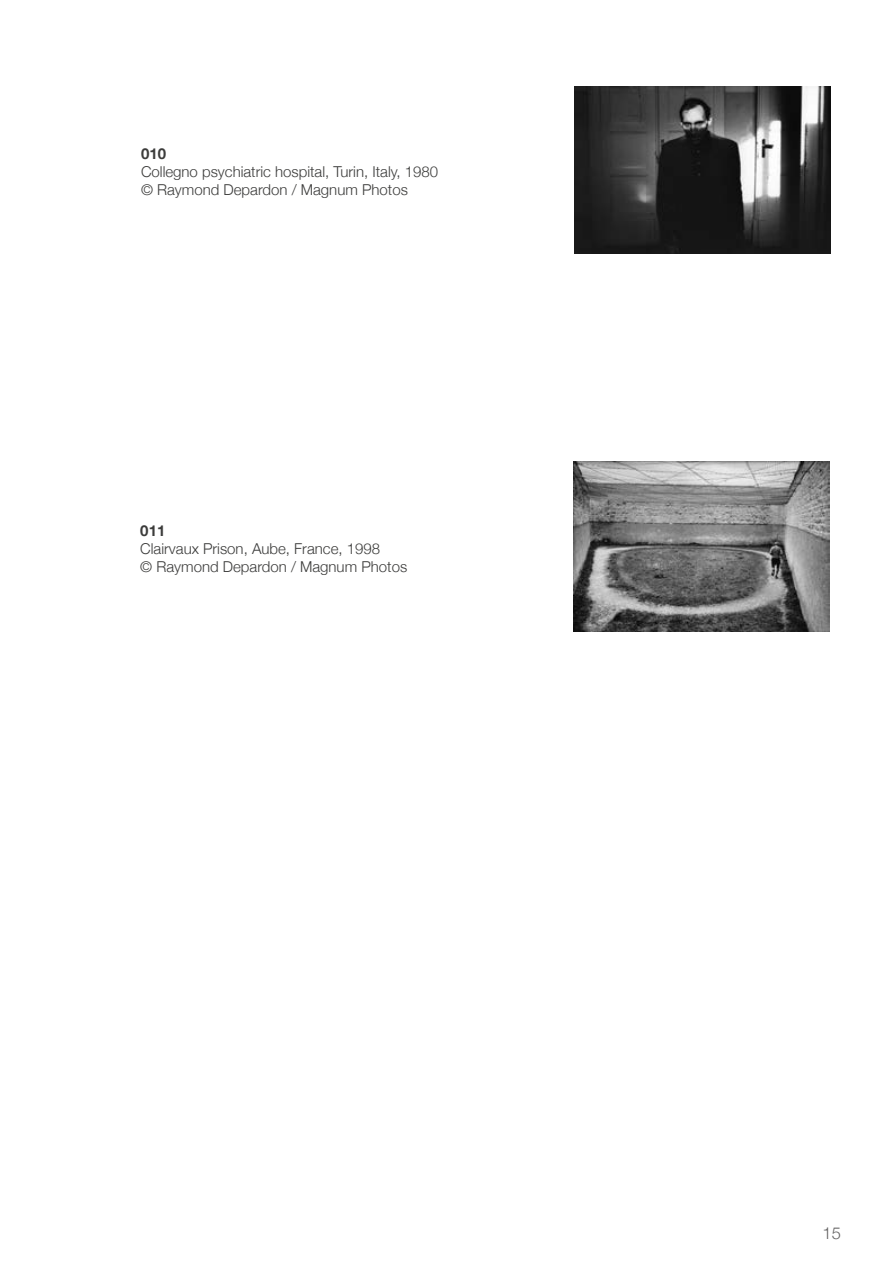
<style>
.page{position:relative;width:893px;height:1263px;background:#fff}
.page>*{position:absolute;margin:0;border:0;box-sizing:border-box;transform-origin:0 0}
.t1{font:300 16.5px "Helvetica Neue";color:#646363}
.t2{font:300 15px/18px "Helvetica Neue";color:#3c3c3b}
.t3{font:700 15px "Helvetica Neue";color:#3c3c3b}
</style>
<div class="page">
<img style="left:573px;top:461px;width:256px;height:170px">
<img style="left:575px;top:87px;width:255px;height:167px">
<p class="t3" style="left:141px;top:142px;width:27px">010</p>
<p class="t2" style="left:141px;top:162px;width:299px">Collegno psychiatric hospital, Turin, Italy, 1980 © Raymond Depardon / Magnum Photos</p>
<p class="t3" style="left:140px;top:519px;width:27px">011</p>
<p class="t2" style="left:140px;top:538px;width:268px">Clairvaux Prison, Aube, France, 1998<br>© Raymond Depardon / Magnum Photos</p>
<p class="t1" style="left:823px;top:1219px;width:20px">15</p>
</div>
